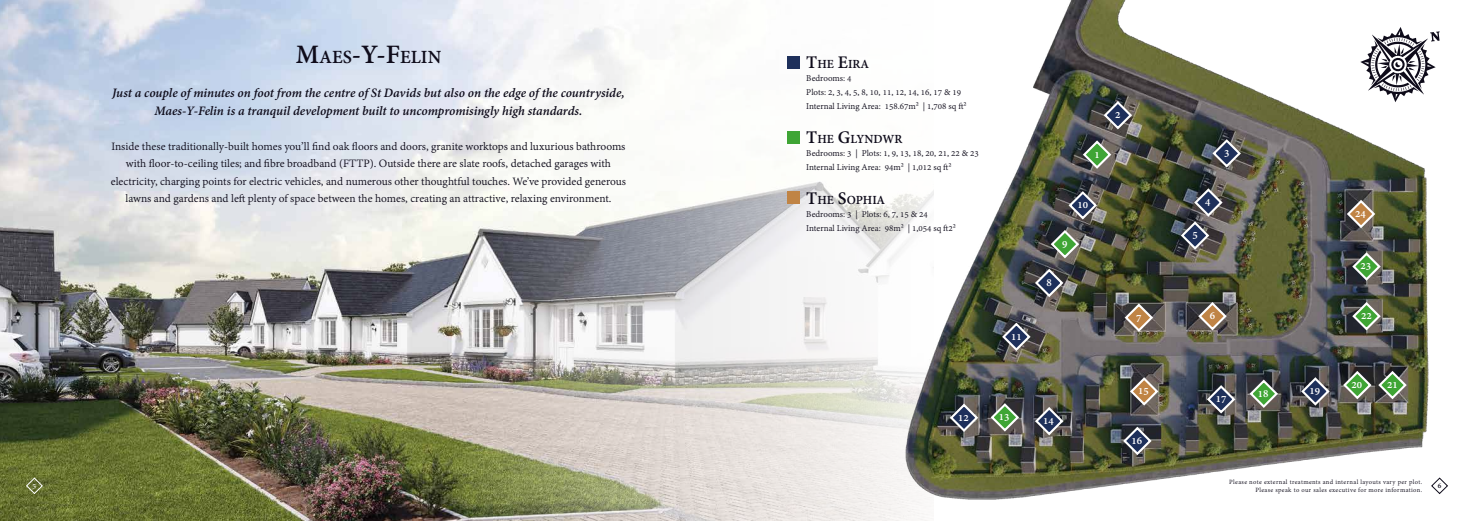
<style>
.page{position:relative;width:1474px;height:521px;background:#fff}
.page>*{position:absolute;margin:0;border:0;box-sizing:border-box;transform-origin:0 0}
.t1{font:700 20.21px "Adobe Devanagari";color:#0e0b1a}
.t2{font:italic 700 14px/17.5px "Adobe Devanagari";letter-spacing:-.005em;color:#0e0b1a;text-align:center}
.t3{font:700 13.47px "Adobe Devanagari";color:#0e0b1a}
.t4{font:12.25px/17.5px "Adobe Devanagari";color:#0e0b1a;text-align:center}
.t5{font:700 11.81px "Adobe Devanagari";color:#fff}
.t6{font:9.62px/14px "Adobe Devanagari";color:#0e0b1a}
.t7{font:700 7.88px "Adobe Devanagari";color:#fff}
.t8{font:700 7.88px "Adobe Devanagari";color:#0e0b1a}
.t9{font:7px/8.4px "Adobe Devanagari";letter-spacing:.05em;color:#0e0b1a;text-align:right}
.s1{font-size:28.88px}
.s2{font-size:19.25px}
</style>
<div class="page">
<img style="left:0;top:0;width:927px;height:521px">
<img style="left:813px;top:0;width:627px;height:517px">
<svg style="left:1360px;top:27px;width:79px;height:75px"></svg>
<div style="left:787px;top:56px;width:13px;height:13px;background:#1e305b"></div>
<div style="left:787px;top:191px;width:13px;height:13px;background:#c08445"></div>
<div style="left:787px;top:131px;width:13px;height:12px;background:#3fa535"></div>
<svg style="left:1067px;top:190px;width:31px;height:31px"></svg>
<svg style="left:1102px;top:99px;width:31px;height:32px"></svg>
<svg style="left:1000px;top:321px;width:32px;height:31px"></svg>
<svg style="left:1210px;top:138px;width:32px;height:31px"></svg>
<svg style="left:1081px;top:139px;width:31px;height:31px"></svg>
<svg style="left:1049px;top:228px;width:31px;height:32px"></svg>
<svg style="left:1350px;top:300px;width:32px;height:32px"></svg>
<svg style="left:1247px;top:378px;width:32px;height:31px"></svg>
<svg style="left:1179px;top:187px;width:45px;height:64px;background:#575961"></svg>
<svg style="left:1345px;top:198px;width:31px;height:32px"></svg>
<svg style="left:1123px;top:302px;width:31px;height:31px"></svg>
<svg style="left:1430px;top:477px;width:18px;height:17px"></svg>
<svg style="left:26px;top:477px;width:17px;height:17px"></svg>
<svg style="left:1033px;top:267px;width:31px;height:32px"></svg>
<svg style="left:1196px;top:300px;width:32px;height:32px"></svg>
<svg style="left:1350px;top:251px;width:32px;height:31px"></svg>
<svg style="left:1341px;top:369px;width:67px;height:32px;background:#60755a"></svg>
<svg style="left:1299px;top:376px;width:32px;height:31px"></svg>
<svg style="left:1205px;top:383px;width:31px;height:32px"></svg>
<svg style="left:1128px;top:376px;width:31px;height:31px"></svg>
<svg style="left:1121px;top:425px;width:32px;height:32px"></svg>
<svg style="left:1033px;top:405px;width:31px;height:32px"></svg>
<svg style="left:989px;top:402px;width:31px;height:31px"></svg>
<svg style="left:948px;top:402px;width:31px;height:31px"></svg>
<h1 class="t1" style="left:296px;top:46px;width:147px"><span class="s1">M</span>AES<span class="s1">-Y-F</span>ELIN</h1>
<p class="t2" style="left:112px;top:86px;width:514px">Just a couple of minutes on foot from the centre of St Davids but also on the edge of the countryside,<br>Maes-Y-Felin is a tranquil development built to uncompromisingly high standards.</p>
<p class="t4" style="left:111px;top:138px;width:517px">Inside these traditionally-built homes you’ll find oak floors and doors, granite worktops and luxurious bathrooms with floor-to-ceiling tiles; and fibre broadband (FTTP). Outside there are slate roofs, detached garages with electricity, charging points for electric vehicles, and numerous other thoughtful touches. We’ve provided generous lawns and gardens and left plenty of space between the homes, creating an attractive, relaxing environment.</p>
<p class="t3" style="left:806px;top:56px;width:64px"><span class="s2">T</span>HE <span class="s2">E</span>IRA</p>
<p class="t6" style="left:806px;top:72px;width:162px">Bedrooms: 4<br>Plots: 2, 3, 4, 5, 8, 10, 11, 12, 14, 16, 17 &amp; 19<br>Internal Living Area: 158.67m² | 1,708 sq ft²</p>
<p class="t3" style="left:806px;top:131px;width:98px"><span class="s2">T</span>HE <span class="s2">G</span>LYNDWR</p>
<p class="t6" style="left:806px;top:147px;width:174px">Bedrooms: 3 | Plots: 1, 9, 13, 18, 20, 21, 22 &amp; 23<br>Internal Living Area: 94m² | 1,012 sq ft²</p>
<p class="t3" style="left:806px;top:192px;width:80px"><span class="s2">T</span>HE <span class="s2">S</span>OPHIA</p>
<p class="t6" style="left:806px;top:208px;width:151px">Bedrooms: 3 | Plots: 6, 7, 15 &amp; 24<br>Internal Living Area: 98m² | 1,054 sq ft2²</p>
<p class="t5" style="left:1011px;top:329px;width:12px">11</p>
<p class="t5" style="left:958px;top:410px;width:12px">12</p>
<p class="t5" style="left:998px;top:410px;width:12px">13</p>
<p class="t5" style="left:1115px;top:108px;width:7px">2</p>
<p class="t5" style="left:1094px;top:147px;width:7px">1</p>
<p class="t5" style="left:1223px;top:145px;width:7px">3</p>
<p class="t5" style="left:1077px;top:198px;width:12px">10</p>
<p class="t5" style="left:1062px;top:237px;width:7px">9</p>
<p class="t5" style="left:1046px;top:276px;width:7px">8</p>
<p class="t5" style="left:1136px;top:310px;width:7px">7</p>
<p class="t5" style="left:1205px;top:194px;width:7px">4</p>
<p class="t5" style="left:1192px;top:228px;width:7px">5</p>
<p class="t5" style="left:1209px;top:309px;width:7px">6</p>
<p class="t5" style="left:1043px;top:414px;width:12px">14</p>
<p class="t5" style="left:1138px;top:384px;width:12px">15</p>
<p class="t5" style="left:1131px;top:433px;width:12px">16</p>
<p class="t5" style="left:1215px;top:392px;width:12px">17</p>
<p class="t5" style="left:1257px;top:386px;width:12px">18</p>
<p class="t5" style="left:1309px;top:384px;width:12px">19</p>
<p class="t5" style="left:1354px;top:207px;width:12px">24</p>
<p class="t5" style="left:1360px;top:259px;width:12px">23</p>
<p class="t5" style="left:1361px;top:309px;width:12px">22</p>
<p class="t5" style="left:1351px;top:378px;width:12px">20</p>
<p class="t5" style="left:1387px;top:378px;width:12px">21</p>
<p class="t9" style="left:1229px;top:478px;width:194px">Please note external treatments and internal layouts vary per plot.<br>Please speak to our sales executive for more information.</p>
<p class="t7" style="left:33px;top:481px;width:5px">5</p>
<p class="t8" style="left:1437px;top:481px;width:5px">6</p>
</div>
